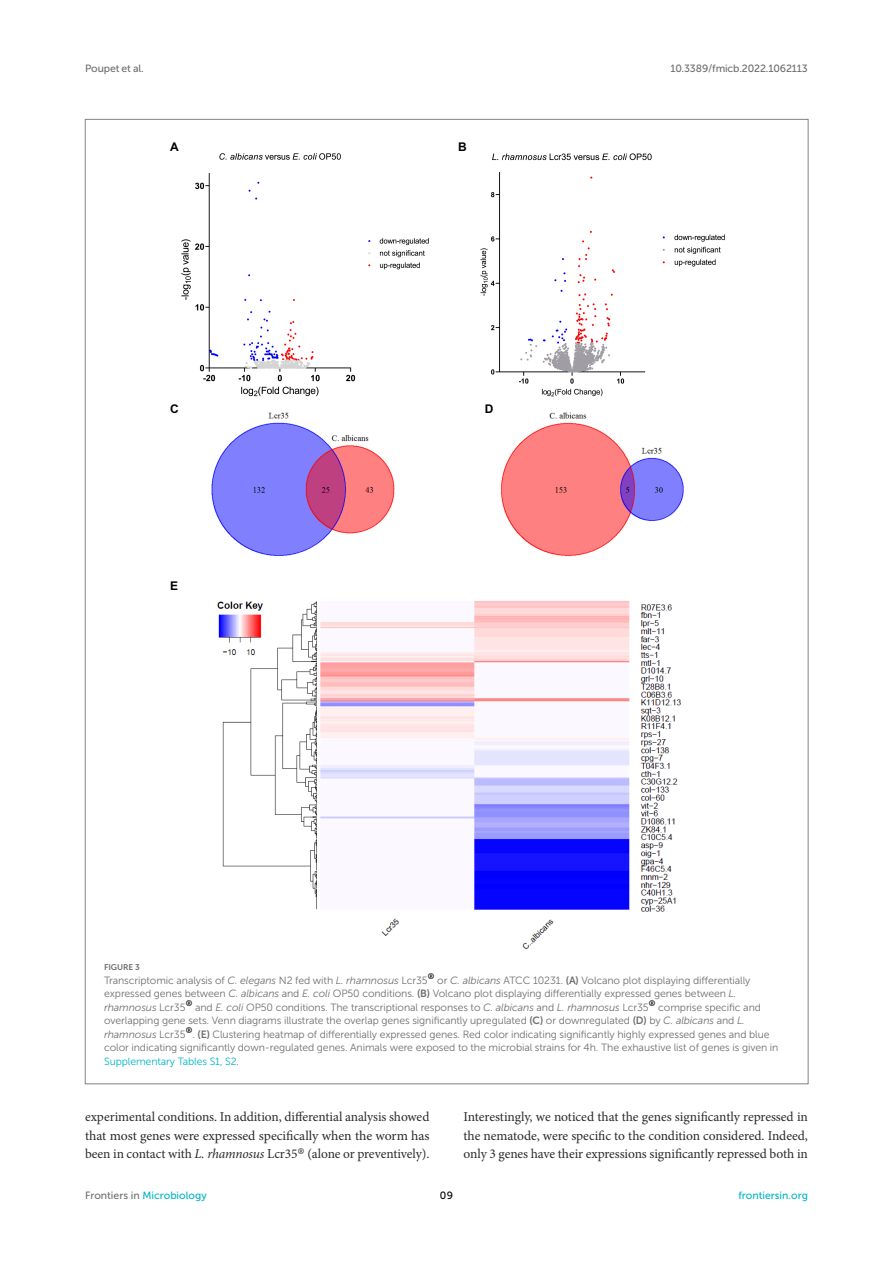
<style>
.page{position:relative;width:893px;height:1263px;background:#fff}
.page>*{position:absolute;margin:0;border:0;box-sizing:border-box;transform-origin:0 0}
.TEXT_FLUSH{font:13.5px/18.8px "Minion Pro";letter-spacing:-.005em;color:#2b2b2a;text-align:justify}
.t1{font:700 12px "Arial";color:#000}
.FIG_LEG{font:10.5px/13.5px "Museo Sans 300";letter-spacing:-.01em;color:#706f70}
.t2{font:10.5px "Museo Sans 500";color:#00b4c4}
.t3{font:10.5px "Museo Sans 500";letter-spacing:-.015em;color:#706f70}
.t4{font:10.5px "Museo Sans 500";color:#000}
.FIG_HD{font:8.25px "Museo Sans 700";letter-spacing:-.01em;color:#706f70}
.s1{font-style:italic}
.s2{font-family:"Minion Pro";font-size:22.5px;color:#000}
.s3{font-family:"Museo Sans 700"}
.s4{color:#00b4c4}
.s5{font-size:22.5px;color:#414042}
.s6{color:#706f70}
</style>
<div class="page">
<img style="left:181px;top:153px;width:544px;height:796px">
<p class="t3" style="left:85px;top:63px;width:60px">Poupet et al.</p>
<p class="t3" style="left:670px;top:63px;width:139px">10.3389/fmicb.2022.1062113</p>
<p class="t1" style="left:170px;top:139px;width:10px">A</p>
<p class="t1" style="left:170px;top:401px;width:10px">C</p>
<p class="t1" style="left:170px;top:578px;width:10px">E</p>
<p class="t1" style="left:458px;top:139px;width:10px">B</p>
<p class="t1" style="left:485px;top:401px;width:10px">D</p>
<p class="FIG_HD" style="left:104px;top:963px;width:37px">FIGURE 3</p>
<p class="FIG_LEG" style="left:104px;top:973px;width:676px">Transcriptomic analysis of <span class="s1">C. elegans</span> N2 fed with <span class="s1">L. rhamnosus</span> Lcr35<span class="s2">®</span> or <span class="s1">C. albicans</span> ATCC 10231. <span class="s3">(A)</span> Volcano plot displaying differentially expressed genes between <span class="s1">C. albicans</span> and <span class="s1">E. coli</span> OP50 conditions. <span class="s3">(B)</span> Volcano plot displaying differentially expressed genes between <span class="s1">L. rhamnosus</span> Lcr35<span class="s2">®</span> and <span class="s1">E. coli</span> OP50 conditions. The transcriptional responses to <span class="s1">C. albicans</span> and <span class="s1">L. rhamnosus</span> Lcr35<span class="s2">®</span> comprise specific and overlapping gene sets. Venn diagrams illustrate the overlap genes significantly upregulated <span class="s3">(C)</span> or downregulated <span class="s3">(D)</span> by <span class="s1">C. albicans</span> and <span class="s1">L. rhamnosus</span> Lcr35<span class="s2">®</span>. <span class="s3">(E)</span> Clustering heatmap of differentially expressed genes. Red color indicating significantly highly expressed genes and blue color indicating significantly down-regulated genes. Animals were exposed to the microbial strains for 4 h. The exhaustive list of genes is given in <span class="s4">Supplementary Tables S1, S2</span>.</p>
<p class="TEXT_FLUSH" style="left:85px;top:1107px;width:346px">experimental conditions. In addition, differential analysis showed that most genes were expressed specifically when the worm has been in contact with <span class="s1">L. rhamnosus</span> Lcr35<span class="s5">®</span> (alone or preventively).</p>
<p class="TEXT_FLUSH" style="left:463px;top:1107px;width:346px">Interestingly, we noticed that the genes significantly repressed in the nematode, were specific to the condition considered. Indeed, only 3 genes have their expressions significantly repressed both in</p>
<p class="t2" style="left:85px;top:1190px;width:123px"><span class="s6">Frontiers in</span> Microbiology</p>
<p class="t4" style="left:440px;top:1190px;width:15px">09</p>
<p class="t2" style="left:738px;top:1190px;width:71px">frontiersin.org</p>
</div>
